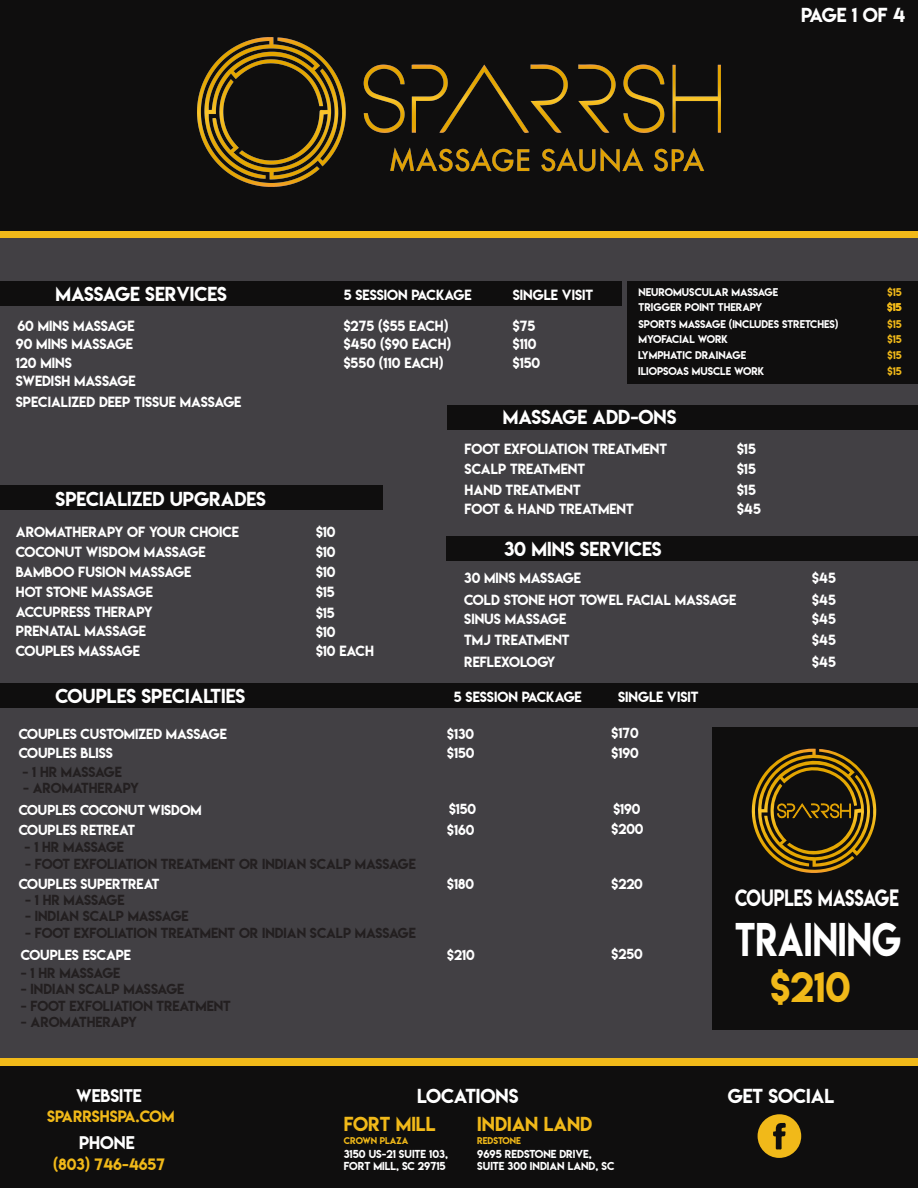
<style>
.page{position:relative;width:918px;height:1188px;background:#fff}
.page>*{position:absolute;margin:0;border:0;box-sizing:border-box;transform-origin:0 0}
.t1{font:42px "Lemon Milk";color:#fff;scale:.82 1}
.t2{font:37.95px "Lemon Milk";color:#f1b919}
.t3{font:21px "Lemon Milk";color:#fff;scale:.82 1}
.t4{font:18px "Lemon Milk";color:#fff}
.t5{font:18px "Lemon Milk";color:#f1b919}
.t6{font:16.2px "Lemon Milk";color:#fff}
.t7{font:14.7px "Lemon Milk";color:#f1b919}
.t8{font:13.05px/20px "Lemon Milk";color:#fff}
.t9{font:13.05px "Lemon Milk";color:#231f20}
.t10{font:12.9px "Lemon Milk";color:#fff}
.t11{font:10.2px/12.3px "Lemon Milk";color:#fff}
.t12{font:9.9px/15.8px "Lemon Milk";color:#fff}
.t13{font:9.9px/15.5px "Lemon Milk";color:#f1b919}
.t14{font:8.7px "Lemon Milk";color:#f1b919}
</style>
<div class="page">
<div style="left:0;top:188px;width:918px;height:958px;background:#424044"></div>
<div style="left:0;top:0;width:918px;height:231px;background:#0f0e0e"></div>
<img style="left:197px;top:38px;width:524px;height:148px">
<div style="left:0;top:231px;width:918px;height:7px;background:#f1b919"></div>
<div style="left:0;top:1066px;width:918px;height:122px;background:#0f0e0e"></div>
<div style="left:0;top:1059px;width:918px;height:7px;background:#f1b919"></div>
<svg style="left:758px;top:1114px;width:43px;height:44px"></svg>
<div style="left:0;top:281px;width:621px;height:25px;background:#0f0e0e"></div>
<div style="left:0;top:683px;width:918px;height:25px;background:#0f0e0e"></div>
<div style="left:628px;top:281px;width:290px;height:102px;background:#0f0e0e"></div>
<div style="left:0;top:485px;width:382px;height:25px;background:#0f0e0e"></div>
<div style="left:447px;top:405px;width:471px;height:25px;background:#0f0e0e"></div>
<div style="left:447px;top:536px;width:471px;height:25px;background:#0f0e0e"></div>
<div style="left:712px;top:727px;width:206px;height:303px;background:#0f0e0e"></div>
<svg style="left:751px;top:749px;width:126px;height:124px"></svg>
<h3 class="t4" style="left:801px;top:2px;width:106px">PAGE 1 OF 4</h3>
<h3 class="t4" style="left:56px;top:281px;width:173px">MASSAGE SERVICES</h3>
<p class="t8" style="left:16px;top:316px;width:121px;line-height:18.5px">60 MINS MASSAGE<br>90 MINS MASSAGE<br>120 MINS<br>SWEDISH MASSAGE</p>
<p class="t8" style="left:16px;top:392px;width:227px">SPECIALIZED DEEP TISSUE MASSAGE</p>
<h3 class="t4" style="left:56px;top:486px;width:212px">SPECIALIZED UPGRADES</h3>
<p class="t8" style="left:16px;top:521px;width:225px">AROMATHERAPY OF YOUR CHOICE<br>COCONUT WISDOM MASSAGE<br>BAMBOO FUSION MASSAGE<br>HOT STONE MASSAGE<br>ACCUPRESS THERAPY<br>PRENATAL MASSAGE<br>COUPLES MASSAGE</p>
<p class="t8" style="left:344px;top:284px;width:129px">5 SESSION PACKAGE</p>
<p class="t8" style="left:513px;top:284px;width:82px">SINGLE VISIT</p>
<p class="t8" style="left:344px;top:316px;width:109px;line-height:18.5px">$275 ($55 EACH) $450 ($90 EACH) $550 (110 EACH)</p>
<p class="t8" style="left:513px;top:316px;width:29px;line-height:18.5px">$75 $110 $150</p>
<p class="t12" style="left:639px;top:284px;width:141px">NEUROMUSCULAR MASSAGE<br>TRIGGER POINT THERAPY</p>
<p class="t12" style="left:638px;top:316px;width:202px">SPORTS MASSAGE (INCLUDES STRETCHES)<br>MYOFACIAL WORK<br>LYMPHATIC DRAINAGE</p>
<p class="t13" style="left:888px;top:284px;width:16px">$15 $15</p>
<p class="t13" style="left:888px;top:316px;width:16px">$15 $15</p>
<p class="t13" style="left:888px;top:348px;width:16px">$15</p>
<p class="t12" style="left:638px;top:363px;width:128px">ILIOPSOAS MUSCLE WORK</p>
<p class="t13" style="left:888px;top:363px;width:16px">$15</p>
<p class="t8" style="left:316px;top:522px;width:21px;text-align:justify">$10 $10 $10 $15</p>
<p class="t8" style="left:316px;top:603px;width:59px;line-height:19.4px">$15<br>$10<br>$10 EACH</p>
<h3 class="t4" style="left:503px;top:404px;width:175px">MASSAGE ADD-ONS</h3>
<p class="t8" style="left:465px;top:439px;width:204px">FOOT EXFOLIATION TREATMENT<br>SCALP TREATMENT</p>
<p class="t8" style="left:465px;top:480px;width:171px;line-height:19.5px">HAND TREATMENT<br>FOOT &amp; HAND TREATMENT</p>
<h3 class="t4" style="left:504px;top:536px;width:159px">30 MINS SERVICES</h3>
<p class="t8" style="left:464px;top:567px;width:274px;line-height:21.8px">30 MINS MASSAGE<br>COLD STONE HOT TOWEL FACIAL MASSAGE</p>
<p class="t8" style="left:464px;top:608px;width:107px;line-height:21.5px">SINUS MASSAGE<br>TMJ TREATMENT<br>REFLEXOLOGY</p>
<p class="t8" style="left:737px;top:439px;width:20px">$15 $15</p>
<p class="t8" style="left:737px;top:480px;width:25px;line-height:19.5px">$15 $45</p>
<p class="t8" style="left:812px;top:567px;width:25px;line-height:21.8px">$45 $45</p>
<p class="t8" style="left:812px;top:608px;width:25px;line-height:21.5px;text-align:justify">$45 $45 $45</p>
<h3 class="t4" style="left:56px;top:683px;width:191px">COUPLES SPECIALTIES</h3>
<p class="t8" style="left:19px;top:724px;width:210px;line-height:19.4px">COUPLES CUSTOMIZED MASSAGE<br>COUPLES BLISS</p>
<p class="t9" style="left:22px;top:762px;width:101px">- 1 HR MASSAGE</p>
<p class="t9" style="left:23px;top:779px;width:118px">- AROMATHERAPY</p>
<p class="t10" style="left:19px;top:801px;width:185px">COUPLES COCONUT WISDOM</p>
<p class="t9" style="left:25px;top:838px;width:101px">- 1 HR MASSAGE</p>
<p class="t9" style="left:25px;top:855px;width:392px">- FOOT EXFOLIATION TREATMENT OR INDIAN SCALP MASSAGE</p>
<p class="t8" style="left:19px;top:820px;width:118px">COUPLES RETREAT</p>
<p class="t8" style="left:19px;top:874px;width:142px">COUPLES SUPERTREAT</p>
<p class="t9" style="left:25px;top:891px;width:101px">- 1 HR MASSAGE</p>
<p class="t9" style="left:25px;top:907px;width:165px">- INDIAN SCALP MASSAGE</p>
<p class="t9" style="left:25px;top:924px;width:392px">- FOOT EXFOLIATION TREATMENT OR INDIAN SCALP MASSAGE</p>
<p class="t8" style="left:21px;top:944px;width:112px">COUPLES ESCAPE</p>
<p class="t9" style="left:21px;top:964px;width:101px">- 1 HR MASSAGE</p>
<p class="t9" style="left:21px;top:980px;width:165px">- INDIAN SCALP MASSAGE</p>
<p class="t9" style="left:21px;top:997px;width:212px">- FOOT EXFOLIATION TREATMENT</p>
<p class="t9" style="left:21px;top:1012px;width:118px">- AROMATHERAPY</p>
<p class="t8" style="left:454px;top:686px;width:129px">5 SESSION PACKAGE</p>
<p class="t8" style="left:618px;top:686px;width:82px">SINGLE VISIT</p>
<p class="t8" style="left:447px;top:724px;width:29px;line-height:19px">$130 $150</p>
<p class="t8" style="left:612px;top:723px;width:29px">$170 $190</p>
<p class="t8" style="left:449px;top:799px;width:29px">$150</p>
<p class="t8" style="left:613px;top:799px;width:29px">$190</p>
<p class="t8" style="left:447px;top:820px;width:29px">$160</p>
<p class="t8" style="left:447px;top:874px;width:28px">$180</p>
<p class="t8" style="left:612px;top:819px;width:33px">$200</p>
<p class="t8" style="left:612px;top:874px;width:33px">$220</p>
<p class="t8" style="left:447px;top:945px;width:29px">$210</p>
<p class="t8" style="left:612px;top:944px;width:33px">$250</p>
<p class="t6" style="left:76px;top:1084px;width:67px">WEBSITE</p>
<h3 class="t4" style="left:417px;top:1083px;width:103px">LOCATIONS</h3>
<p class="t7" style="left:47px;top:1106px;width:129px">SPARRSHSPA.COM</p>
<h3 class="t5" style="left:344px;top:1111px;width:93px">FORT MILL</h3>
<h3 class="t5" style="left:477px;top:1111px;width:117px">INDIAN LAND</h3>
<p class="t6" style="left:79px;top:1132px;width:57px">PHONE</p>
<p class="t7" style="left:53px;top:1153px;width:113px">(803) 746-4657</p>
<p class="t14" style="left:344px;top:1134px;width:66px">CROWN PLAZA</p>
<p class="t14" style="left:477px;top:1134px;width:45px">REDSTONE</p>
<p class="t11" style="left:344px;top:1148px;width:106px">3150 US-21 SUITE 103,<br>FORT MILL, SC 29715</p>
<p class="t11" style="left:477px;top:1148px;width:139px">9695 REDSTONE DRIVE,<br>SUITE 300 INDIAN LAND, SC</p>
<h3 class="t3" style="left:735px;top:883px;width:201px">COUPLES MASSAGE</h3>
<h1 class="t1" style="left:735px;top:910px;width:204px">TRAINING</h1>
<h2 class="t2" style="left:771px;top:960px;width:82px">$210</h2>
<h3 class="t4" style="left:728px;top:1083px;width:108px">GET SOCIAL</h3>
</div>
